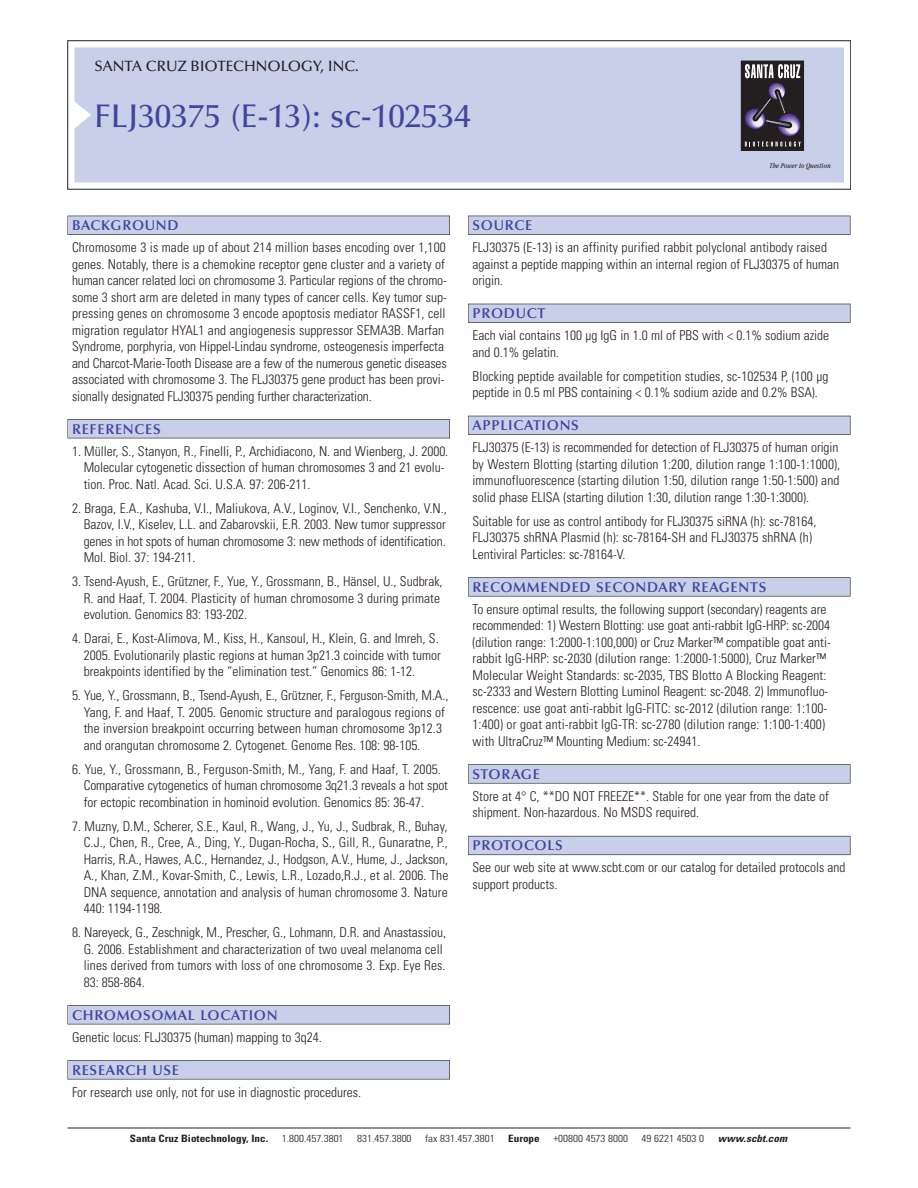
<style>
.page{position:relative;width:918px;height:1188px;background:#fff}
.page>*{position:absolute;margin:0;border:0;box-sizing:border-box;transform-origin:0 0}
.t1{font:500 33px "Optima";color:#41459c}
.t2{font:500 15px "Optima";color:#231f20}
.t3{font:600 14.25px "Optima";letter-spacing:.05em;color:#41459c}
.t4{font:300 condensed 13.5px/16.5px "Univers";color:#231f20}
.t5{font:300 condensed 10.2px "Univers";color:#231f20;scale:1.1 1}
.t6{font:700 condensed 10.2px "Univers";color:#231f20;scale:1.1 1}
.t7{font:italic 700 condensed 10.2px "Univers";color:#231f20;scale:1.1 1}
.t8{font:italic condensed 7.5px "Garamond";color:#231f20}
</style>
<div class="page">
<div style="left:74px;top:47px;width:770px;height:135px;background:#c7cfe9"></div>
<div style="left:741px;top:61px;width:62px;height:89px;background:#231f20"></div>
<div style="left:741px;top:61px;width:63px;height:90px;border:1px solid #231f20"></div>
<svg style="left:741px;top:64px;width:64px;height:83px"></svg>
<div style="left:68px;top:216px;width:382px;height:19px;background:#64636a"></div>
<div style="left:68px;top:216px;width:381px;height:18px;background:#c7cfe9"></div>
<div style="left:68px;top:419px;width:382px;height:19px;background:#64636a"></div>
<div style="left:68px;top:420px;width:381px;height:18px;background:#c7cfe9"></div>
<div style="left:68px;top:1005px;width:382px;height:19px;background:#67666b"></div>
<div style="left:68px;top:1006px;width:381px;height:18px;background:#c7cfe9"></div>
<div style="left:68px;top:1060px;width:382px;height:19px;background:#6b696e"></div>
<div style="left:68px;top:1061px;width:381px;height:18px;background:#c7cfe9"></div>
<div style="left:468px;top:216px;width:382px;height:19px;background:#64636a"></div>
<div style="left:468px;top:216px;width:382px;height:18px;background:#c7cfe9"></div>
<div style="left:468px;top:304px;width:382px;height:19px;background:#62626a"></div>
<div style="left:468px;top:304px;width:382px;height:18px;background:#c7cfe9"></div>
<div style="left:468px;top:416px;width:382px;height:19px;background:#63636c"></div>
<div style="left:468px;top:416px;width:382px;height:18px;background:#c7cfe9"></div>
<div style="left:468px;top:577px;width:382px;height:19px;background:#6b696e"></div>
<div style="left:468px;top:578px;width:382px;height:18px;background:#c7cfe9"></div>
<svg style="left:468px;top:764px;width:382px;height:20px"></svg>
<div style="left:468px;top:765px;width:382px;height:18px;background:#c7cfe9"></div>
<div style="left:468px;top:836px;width:382px;height:19px;background:#717380"></div>
<div style="left:468px;top:836px;width:382px;height:18px;background:#c7cfe9"></div>
<hr style="left:68px;top:1128px;width:782px;height:1px;background:#231f20">
<p class="t2" style="left:94px;top:60px;width:266px">SANTA CRUZ BIOTECHNOLOGY, INC.</p>
<h1 class="t1" style="left:94px;top:102px;width:378px">FLJ30375 (E-13): sc-102534</h1>
<p class="t8" style="left:769px;top:163px;width:63px">The Power to Question</p>
<p class="t3" style="left:72px;top:219px;width:108px">BACKGROUND</p>
<p class="t4" style="left:72px;top:240px;width:376px">Chromosome 3 is made up of about 214 million bases encoding over 1,100 genes. Notably, there is a chemokine receptor gene cluster and a variety of human cancer related loci on chromosome 3. Particular regions of the chromo&shy;some 3 short arm are deleted in many types of cancer cells. Key tumor sup&shy;pressing genes on chromosome 3 encode apoptosis mediator RASSF1, cell migration regulator HYAL1 and angiogenesis suppressor SEMA3B. Marfan Syndrome, porphyria, von Hippel-Lindau syndrome, osteogenesis imperfecta and Charcot-Marie-Tooth Disease are a few of the numerous genetic diseases associated with chromosome 3. The FLJ30375 gene product has been provi&shy;sionally designated FLJ30375 pending further characterization.</p>
<p class="t3" style="left:72px;top:423px;width:90px">REFERENCES</p>
<p class="t4" style="left:84px;top:444px;width:366px;text-indent:-12px">1. Müller, S., Stanyon, R., Finelli, P., Archidiacono, N. and Wienberg, J. 2000.<br>Molecular cytogenetic dissection of human chromosomes 3 and 21 evolu&shy;tion. Proc. Natl. Acad. Sci. U.S.A. 97: 206-211.</p>
<p class="t4" style="left:84px;top:501px;width:365px;text-align:justify;text-indent:-12px">2. Braga, E.A., Kashuba, V.I., Maliukova, A.V., Loginov, V.I., Senchenko, V.N., Bazov, I.V., Kiselev, L.L. and Zabarovskii, E.R. 2003. New tumor suppressor genes in hot spots of human chromosome 3: new methods of identification.<br>Mol. Biol. 37: 194-211.</p>
<p class="t4" style="left:84px;top:574px;width:360px;text-indent:-12px">3. Tsend-Ayush, E., Grützner, F., Yue, Y., Grossmann, B., Hänsel, U., Sudbrak,<br>R. and Haaf, T. 2004. Plasticity of human chromosome 3 during primate evolution. Genomics 83: 193-202.</p>
<p class="t4" style="left:84px;top:631px;width:359px;text-indent:-12px">4. Darai, E., Kost-Alimova, M., Kiss, H., Kansoul, H., Klein, G. and Imreh, S.<br>2005. Evolutionarily plastic regions at human 3p21.3 coincide with tumor breakpoints identified by the “elimination test.” Genomics 86: 1-12.</p>
<p class="t4" style="left:84px;top:688px;width:366px;text-indent:-12px">5. Yue, Y., Grossmann, B., Tsend-Ayush, E., Grützner, F., Ferguson-Smith, M.A., Yang, F. and Haaf, T. 2005. Genomic structure and paralogous regions of the inversion breakpoint occurring between human chromosome 3p12.3 and orangutan chromosome 2. Cytogenet. Genome Res. 108: 98-105.</p>
<p class="t4" style="left:84px;top:762px;width:366px;text-indent:-12px">6. Yue, Y., Grossmann, B., Ferguson-Smith, M., Yang, F. and Haaf, T. 2005.<br>Comparative cytogenetics of human chromosome 3q21.3 reveals a hot spot for ectopic recombination in hominoid evolution. Genomics 85: 36-47.</p>
<p class="t4" style="left:84px;top:819px;width:366px;text-align:justify;text-indent:-12px">7. Muzny, D.M., Scherer, S.E., Kaul, R., Wang, J., Yu, J., Sudbrak, R., Buhay, C.J., Chen, R., Cree, A., Ding, Y., Dugan-Rocha, S., Gill, R., Gunaratne, P., Harris, R.A., Hawes, A.C., Hernandez, J., Hodgson, A.V., Hume, J., Jackson, A., Khan, Z.M., Kovar-Smith, C., Lewis, L.R., Lozado,R.J., et al. 2006. The DNA sequence, annotation and analysis of human chromosome 3. Nature 440: 1194-1198.</p>
<p class="t4" style="left:84px;top:925px;width:364px;text-indent:-12px">8. Nareyeck, G., Zeschnigk, M., Prescher, G., Lohmann, D.R. and Anastassiou, G. 2006. Establishment and characterization of two uveal melanoma cell lines derived from tumors with loss of one chromosome 3. Exp. Eye Res.<br>83: 858-864.</p>
<p class="t3" style="left:72px;top:1009px;width:207px">CHROMOSOMAL LOCATION</p>
<p class="t4" style="left:72px;top:1030px;width:251px">Genetic locus: FLJ30375 (human) mapping to 3q24.</p>
<p class="t3" style="left:72px;top:1064px;width:109px">RESEARCH USE</p>
<p class="t4" style="left:72px;top:1085px;width:290px">For research use only, not for use in diagnostic procedures.</p>
<p class="t3" style="left:473px;top:219px;width:61px">SOURCE</p>
<p class="t4" style="left:473px;top:240px;width:368px">FLJ30375 (E-13) is an affinity purified rabbit polyclonal antibody raised against a peptide mapping within an internal region of FLJ30375 of human origin.</p>
<p class="t3" style="left:473px;top:307px;width:74px">PRODUCT</p>
<p class="t4" style="left:473px;top:328px;width:358px">Each vial contains 100 µg IgG in 1.0 ml of PBS with &lt; 0.1% sodium azide and 0.1% gelatin.</p>
<p class="t4" style="left:473px;top:369px;width:357px">Blocking peptide available for competition studies, sc-102534 P, (100 µg peptide in 0.5 ml PBS containing &lt; 0.1% sodium azide and 0.2% BSA).</p>
<p class="t3" style="left:473px;top:419px;width:108px">APPLICATIONS</p>
<p class="t4" style="left:473px;top:441px;width:369px">FLJ30375 (E-13) is recommended for detection of FLJ30375 of human origin by Western Blotting (starting dilution 1:200, dilution range 1:100-1:1000), immunofluorescence (starting dilution 1:50, dilution range 1:50-1:500) and solid phase ELISA (starting dilution 1:30, dilution range 1:30-1:3000).</p>
<p class="t4" style="left:473px;top:514px;width:345px">Suitable for use as control antibody for FLJ30375 siRNA (h): sc-78164,<br>FLJ30375 shRNA Plasmid (h): sc-78164-SH and FLJ30375 shRNA (h)<br>Lentiviral Particles: sc-78164-V.</p>
<p class="t3" style="left:473px;top:581px;width:295px">RECOMMENDED SECONDARY REAGENTS</p>
<p class="t4" style="left:473px;top:602px;width:360px">To ensure optimal results, the following support (secondary) reagents are recommended: 1) Western Blotting: use goat anti-rabbit IgG-HRP: sc-2004 (dilution range: 1:2000-1:100,000) or Cruz Marker™ compatible goat anti&shy;rabbit IgG-HRP: sc-2030 (dilution range: 1:2000-1:5000), Cruz Marker™ Molecular Weight Standards: sc-2035, TBS Blotto A Blocking Reagent: sc-2333 and Western Blotting Luminol Reagent: sc-2048. 2) Immunofluo&shy;rescence: use goat anti-rabbit IgG-FITC: sc-2012 (dilution range: 1:100- 1:400) or goat anti-rabbit IgG-TR: sc-2780 (dilution range: 1:100-1:400) with UltraCruz™ Mounting Medium: sc-24941.</p>
<p class="t3" style="left:473px;top:768px;width:69px">STORAGE</p>
<p class="t4" style="left:473px;top:789px;width:358px">Store at 4° C, **DO NOT FREEZE**. Stable for one year from the date of shipment. Non-hazardous. No MSDS required.</p>
<p class="t3" style="left:473px;top:840px;width:92px">PROTOCOLS</p>
<p class="t4" style="left:473px;top:861px;width:375px">See our web site at www.scbt.com or our catalog for detailed protocols and support products.</p>
<p class="t6" style="left:130px;top:1135px;width:127px">Santa Cruz Biotechnology, Inc.</p>
<p class="t5" style="left:282px;top:1135px;width:58px">1.800.457.3801</p>
<p class="t5" style="left:357px;top:1135px;width:51px">831.457.3800</p>
<p class="t5" style="left:425px;top:1135px;width:65px">fax 831.457.3801</p>
<p class="t6" style="left:508px;top:1135px;width:30px">Europe</p>
<p class="t5" style="left:553px;top:1135px;width:69px">+00800 4573 8000</p>
<p class="t5" style="left:642px;top:1135px;width:58px">49 6221 4503 0</p>
<p class="t7" style="left:718px;top:1135px;width:67px">www.scbt.com</p>
</div>
